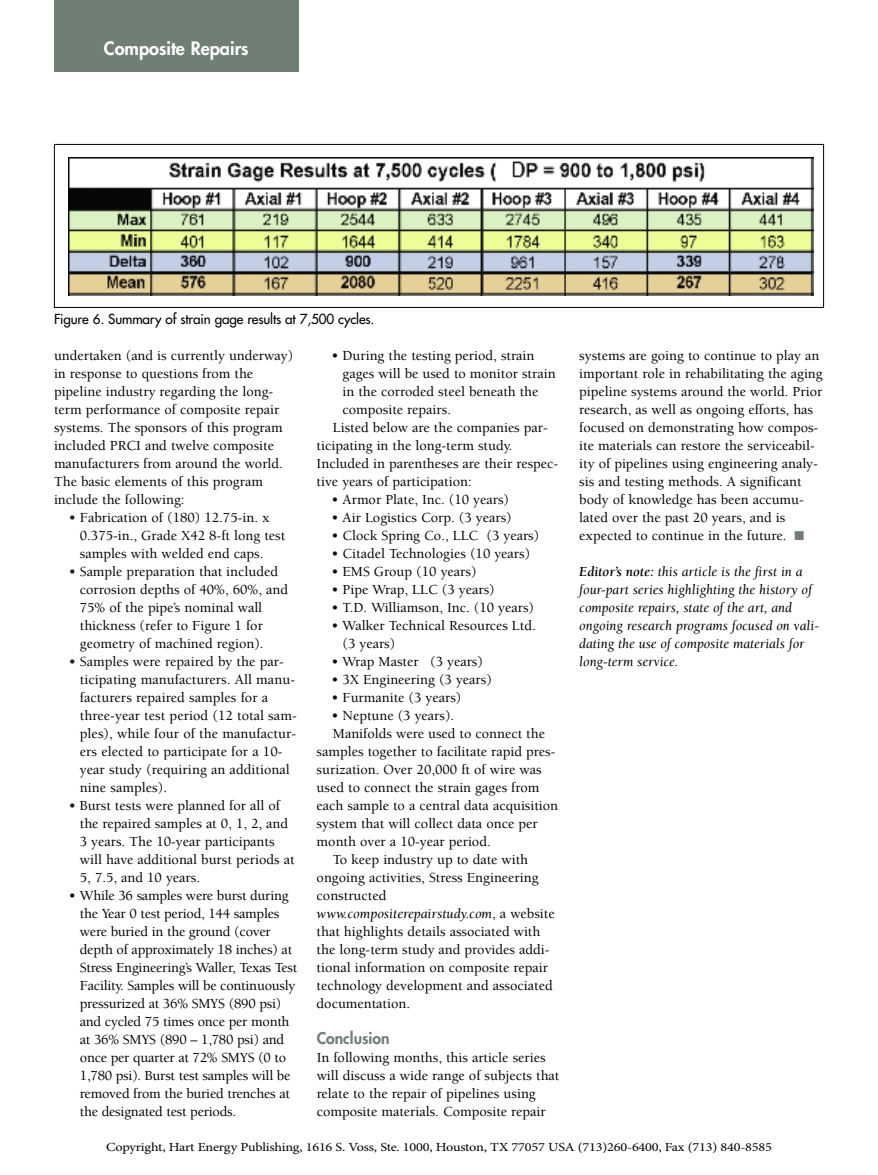
<style>
.page{position:relative;width:878px;height:1175px;background:#fff}
.page>*{position:absolute;margin:0;border:0;box-sizing:border-box;transform-origin:0 0}
.t1{font:800 18px "Futura";color:#fff}
.t2{font:800 15.75px "Futura";color:#707e76}
.t3{font:500 14.25px/18px "Berkeley";color:#000}
.t4{font:italic 14.25px/18px "Berkeley";color:#000}
.t5{font:13.5px "Futura";letter-spacing:-.01em;color:#000}
.t6{font:12.3px "Minion Pro";letter-spacing:-.015em;color:#000;scale:1.15 1}
.s1{font-weight:500;font-style:normal}
.s2{color:#707e76}
.s3{font-weight:700}
</style>
<div class="page">
<div style="left:54px;top:0;width:244px;height:72px;background:#707e76"></div>
<img style="left:68px;top:157px;width:745px;height:139px">
<div style="left:54px;top:144px;width:770px;height:164px;border:1px solid #000"></div>
<p class="t1" style="left:104px;top:40px;width:146px">Composite Repairs</p>
<p class="t5" style="left:54px;top:312px;width:322px">Figure 6. Summary of strain gage results at 7,500 cycles.</p>
<p class="t3" style="left:54px;top:348px;width:241px">undertaken (and is currently underway) in response to questions from the pipeline industry regarding the long&shy;term performance of composite repair systems. The sponsors of this program included PRCI and twelve composite manufacturers from around the world.<br>The basic elements of this program include the following:</p>
<p class="t3" style="left:80px;top:510px;width:207px;text-indent:-11px">• Fabrication of (180) 12.75-in. x<br>0.375-in., Grade X42 8-ft long test samples with welded end caps.</p>
<p class="t3" style="left:80px;top:564px;width:210px;text-indent:-11px">• Sample preparation that included corrosion depths of 40%, 60%, and<br>75% of the pipe’s nominal wall thickness (refer to Figure 1 for geometry of machined region).</p>
<p class="t3" style="left:80px;top:654px;width:218px;text-indent:-11px">• Samples were repaired by the par&shy;ticipating manufacturers. All manu&shy;facturers repaired samples for a three-year test period (12 total sam&shy;ples), while four of the manufactur&shy;ers elected to participate for a 10- year study (requiring an additional nine samples).</p>
<p class="t3" style="left:80px;top:798px;width:216px;text-indent:-11px">• Burst tests were planned for all of the repaired samples at 0, 1, 2, and<br>3 years. The 10-year participants will have additional burst periods at<br>5, 7.5, and 10 years.</p>
<p class="t3" style="left:80px;top:888px;width:219px;text-indent:-11px">• While 36 samples were burst during the Year 0 test period, 144 samples were buried in the ground (cover depth of approximately 18 inches) at Stress Engineering’s Waller, Texas Test Facility. Samples will be continuously pressurized at 36% SMYS (890 psi) and cycled 75 times once per month at 36% SMYS (890 – 1,780 psi) and once per quarter at 72% SMYS (0 to 1,780 psi). Burst test samples will be removed from the buried trenches at the designated test periods.</p>
<p class="t3" style="left:331px;top:348px;width:205px">• During the testing period, strain</p>
<p class="t3" style="left:342px;top:366px;width:214px">gages will be used to monitor strain</p>
<p class="t3" style="left:342px;top:384px;width:197px">in the corroded steel beneath the</p>
<p class="t3" style="left:342px;top:402px;width:110px">composite repairs.</p>
<p class="t3" style="left:333px;top:420px;width:217px">Listed below are the companies par-</p>
<p class="t3" style="left:316px;top:438px;width:197px">ticipating in the long-term study.</p>
<p class="t3" style="left:316px;top:456px;width:243px">Included in parentheses are their respec-</p>
<p class="t3" style="left:316px;top:474px;width:156px">tive years of participation:</p>
<p class="t3" style="left:331px;top:492px;width:179px">• Armor Plate, Inc. (10 years)</p>
<p class="t3" style="left:331px;top:510px;width:182px">• Air Logistics Corp. (3 years)</p>
<p class="t3" style="left:331px;top:528px;width:209px">• Clock Spring Co., LLC (3 years)</p>
<p class="t3" style="left:331px;top:546px;width:200px">• Citadel Technologies (10 years)</p>
<p class="t3" style="left:331px;top:564px;width:147px">• EMS Group (10 years)</p>
<p class="t3" style="left:331px;top:582px;width:165px">• Pipe Wrap, LLC (3 years)</p>
<p class="t3" style="left:331px;top:600px;width:204px">• T.D. Williamson, Inc. (10 years)</p>
<p class="t3" style="left:342px;top:618px;width:195px;text-indent:-11px">• Walker Technical Resources Ltd. (3 years)</p>
<p class="t3" style="left:331px;top:654px;width:153px">• Wrap Master (3 years)</p>
<p class="t3" style="left:331px;top:672px;width:162px">• 3X Engineering (3 years)</p>
<p class="t3" style="left:331px;top:690px;width:132px">• Furmanite (3 years)</p>
<p class="t3" style="left:331px;top:708px;width:124px">• Neptune (3 years).</p>
<p class="t3" style="left:333px;top:726px;width:214px">Manifolds were used to connect the</p>
<p class="t3" style="left:316px;top:744px;width:240px">samples together to facilitate rapid pres-</p>
<p class="t3" style="left:316px;top:762px;width:226px">surization. Over 20,000 ft of wire was</p>
<p class="t3" style="left:316px;top:780px;width:224px">used to connect the strain gages from</p>
<p class="t3" style="left:316px;top:798px;width:243px">each sample to a central data acquisition</p>
<p class="t3" style="left:316px;top:816px;width:222px">system that will collect data once per</p>
<p class="t3" style="left:316px;top:834px;width:175px">month over a 10-year period.</p>
<p class="t3" style="left:333px;top:852px;width:197px">To keep industry up to date with</p>
<p class="t3" style="left:316px;top:870px;width:223px">ongoing activities, Stress Engineering</p>
<p class="t3" style="left:316px;top:888px;width:71px">constructed</p>
<p class="t4" style="left:316px;top:906px;width:239px">www.compositerepairstudy.com<span class="s1">, a website</span></p>
<p class="t3" style="left:316px;top:924px;width:225px">that highlights details associated with</p>
<p class="t3" style="left:316px;top:942px;width:234px">the long-term study and provides addi-</p>
<p class="t3" style="left:316px;top:960px;width:233px">tional information on composite repair</p>
<p class="t3" style="left:316px;top:978px;width:237px">technology development and associated</p>
<p class="t3" style="left:316px;top:996px;width:95px">documentation.</p>
<p class="t2" style="left:316px;top:1031px;width:74px">Conclusion</p>
<p class="t3" style="left:316px;top:1050px;width:244px">In following months, this article series will discuss a wide range of subjects that relate to the repair of pipelines using composite materials. Composite repair</p>
<p class="t3" style="left:579px;top:348px;width:245px">systems are going to continue to play an important role in rehabilitating the aging pipeline systems around the world. Prior research, as well as ongoing efforts, has focused on demonstrating how compos&shy;ite materials can restore the serviceabil&shy;ity of pipelines using engineering analy&shy;sis and testing methods. A significant body of knowledge has been accumu&shy;lated over the past 20 years, and is expected to continue in the future. <span class="s2">■</span></p>
<p class="t4" style="left:579px;top:564px;width:241px"><span class="s3">Editor’s note:</span> this article is the first in a four-part series highlighting the history of composite repairs, state of the art, and ongoing research programs focused on vali&shy;dating the use of composite materials for long-term service.</p>
<p class="t6" style="left:106px;top:1142px;width:580px">Copyright, Hart Energy Publishing, 1616 S. Voss, Ste. 1000, Houston, TX 77057 USA (713)260-6400, Fax (713) 840-8585</p>
</div>
